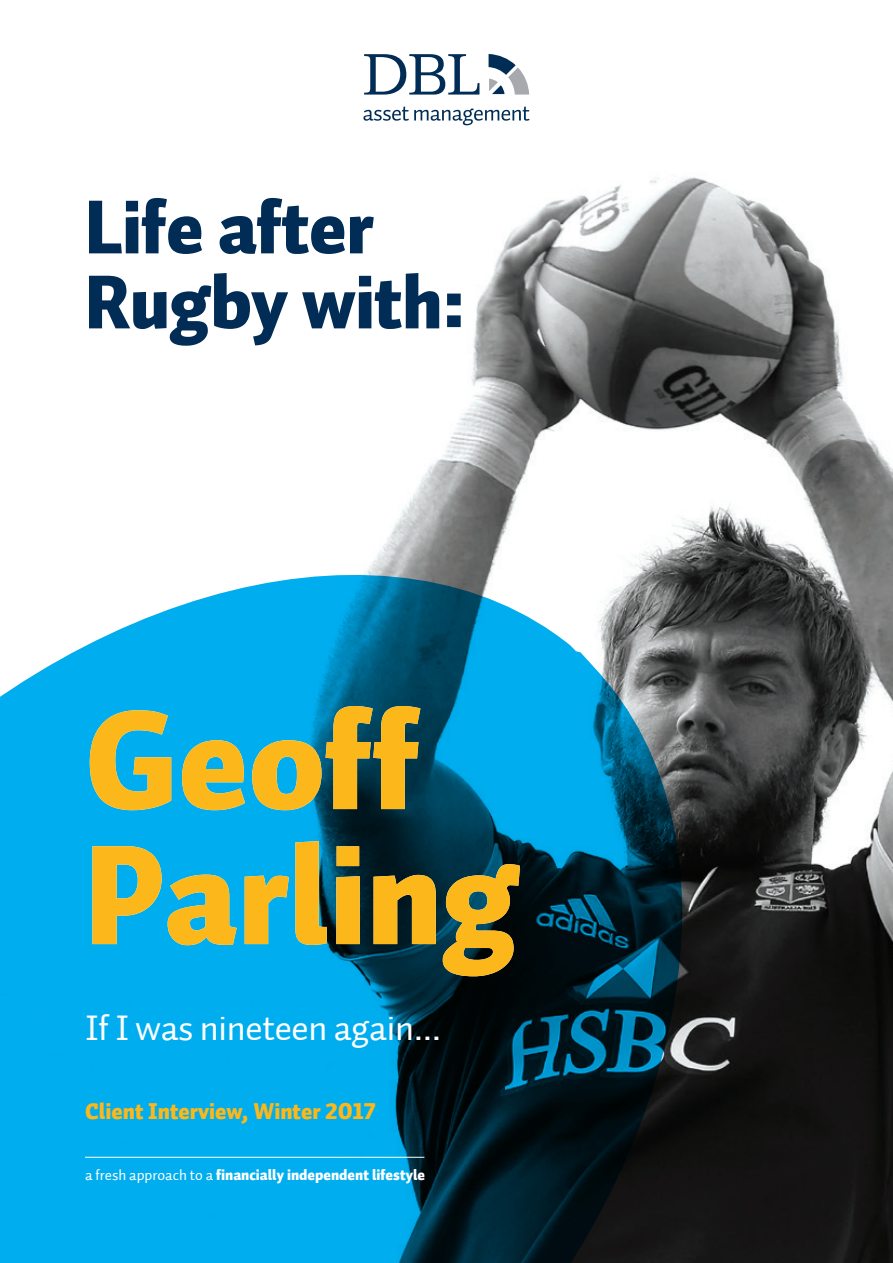
<style>
.page{position:relative;width:893px;height:1263px;background:#fff}
.page>*{position:absolute;margin:0;border:0;box-sizing:border-box;transform-origin:0 0}
.t1{font:139.5px/135px "Auto 1 Black LF";color:#fcb81b}
.t2{font:75px/75px "Auto 1 Black LF";letter-spacing:-.01em;color:#002c55}
.t3{font:36px "Auto 1 Regular LF";letter-spacing:-.01em;color:#fff}
.CULLENS_MAIN_HEADING{font:22.5px "Auto 1 Black LF";color:#fcb81b}
.t4{font:15px "Auto 1 Black LF";color:#fff}
.s1{font-family:"Auto 1 Regular LF"}
</style>
<div class="page">
<img style="left:366px;top:83px;width:527px;height:1180px">
<svg style="left:0;top:573px;width:684px;height:690px;background:#1081ab"></svg>
<svg style="left:364px;top:54px;width:115px;height:41px"></svg>
<svg style="left:363px;top:107px;width:166px;height:18px"></svg>
<svg style="left:489px;top:54px;width:40px;height:41px"></svg>
<hr style="left:85px;top:1157px;width:339px;height:1px;background:#fff">
<h2 class="t2" style="left:85px;top:193px;width:382px">Life after<br>Rugby with:</h2>
<p class="t1" style="left:85px;top:699px;width:436px">Geoff<br>Parling</p>
<p class="t3" style="left:85px;top:1005px;width:358px">If I was nineteen again...</p>
<p class="CULLENS_MAIN_HEADING" style="left:85px;top:1097px;width:292px">Client Interview, Winter 2017</p>
<p class="t4" style="left:85px;top:1165px;width:341px"><span class="s1">a fresh approach to a</span> financially independent lifestyle</p>
</div>
